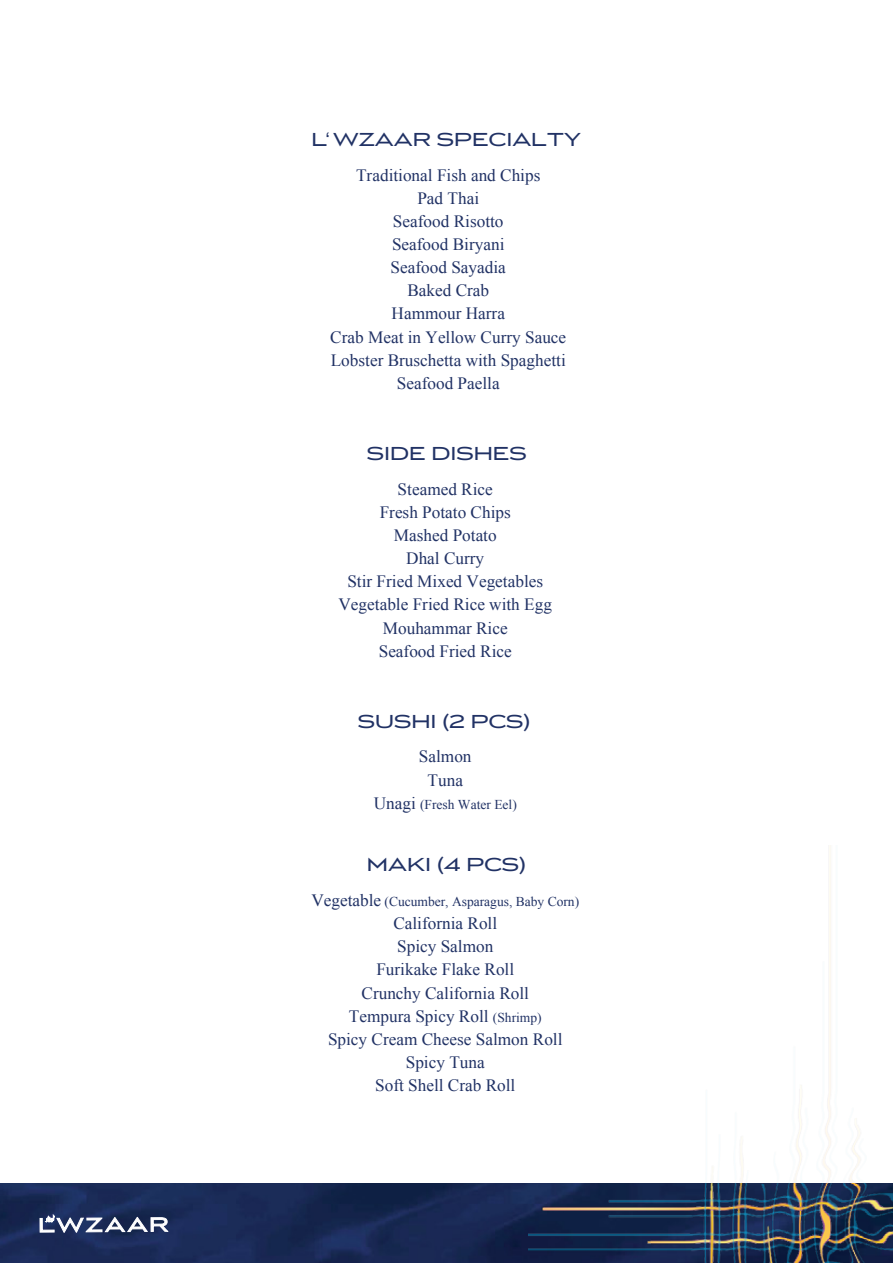
<style>
.page{position:relative;width:893px;height:1263px;background:#fff}
.page>*{position:absolute;margin:0;border:0;box-sizing:border-box;transform-origin:0 0}
.t1{font:20.85px "Luxury Gold";color:#213265}
.t2{font:20.55px "Arial";color:#213265}
.t3{font:17.25px/23.1px "Times New Roman";color:#213265;text-align:center}
.t4{font:13.5px "Times New Roman";color:#213265}
.s1{font-size:17.25px}
.s2{font-size:13.5px}
</style>
<div class="page">
<img style="left:0;top:1183px;width:529px;height:80px">
<svg style="left:40px;top:1215px;width:128px;height:17px"></svg>
<img style="left:529px;top:845px;width:364px;height:418px">
<p class="t1" style="left:311px;top:128px;width:271px">L WZAAR SPECIALTY</p>
<p class="t2" style="left:325px;top:127px;width:6px">‘</p>
<p class="t3" style="left:330px;top:163px;width:237px">Traditional Fish and Chips<br>Pad Thai<br>Seafood Risotto<br>Seafood Biryani<br>Seafood Sayadia<br>Baked Crab<br>Hammour Harra<br>Crab Meat in Yellow Curry Sauce<br>Lobster Bruschetta with Spaghetti<br>Seafood Paella</p>
<p class="t1" style="left:367px;top:442px;width:161px">SIDE DISHES</p>
<p class="t3" style="left:339px;top:477px;width:215px">Steamed Rice<br>Fresh Potato Chips<br>Mashed Potato<br>Dhal Curry<br>Stir Fried Mixed Vegetables<br>Vegetable Fried Rice with Egg<br>Mouhammar Rice<br>Seafood Fried Rice</p>
<p class="t1" style="left:358px;top:710px;width:174px">SUSHI (2 PCS)</p>
<p class="t3" style="left:419px;top:745px;width:54px">Salmon<br>Tuna</p>
<p class="t4" style="left:374px;top:795px;width:145px"><span class="s1">Unagi</span> (Fresh Water Eel)</p>
<p class="t1" style="left:367px;top:853px;width:161px">MAKI (4 PCS)</p>
<p class="t4" style="left:311px;top:892px;width:269px"><span class="s1">Vegetable</span> (Cucumber, Asparagus, Baby Corn)</p>
<p class="t3" style="left:328px;top:911px;width:236px">California Roll<br>Spicy Salmon<br>Furikake Flake Roll<br>Crunchy California Roll<br>Tempura Spicy Roll <span class="s2">(Shrimp)<br></span>Spicy Cream Cheese Salmon Roll<br>Spicy Tuna<br>Soft Shell Crab Roll</p>
</div>
